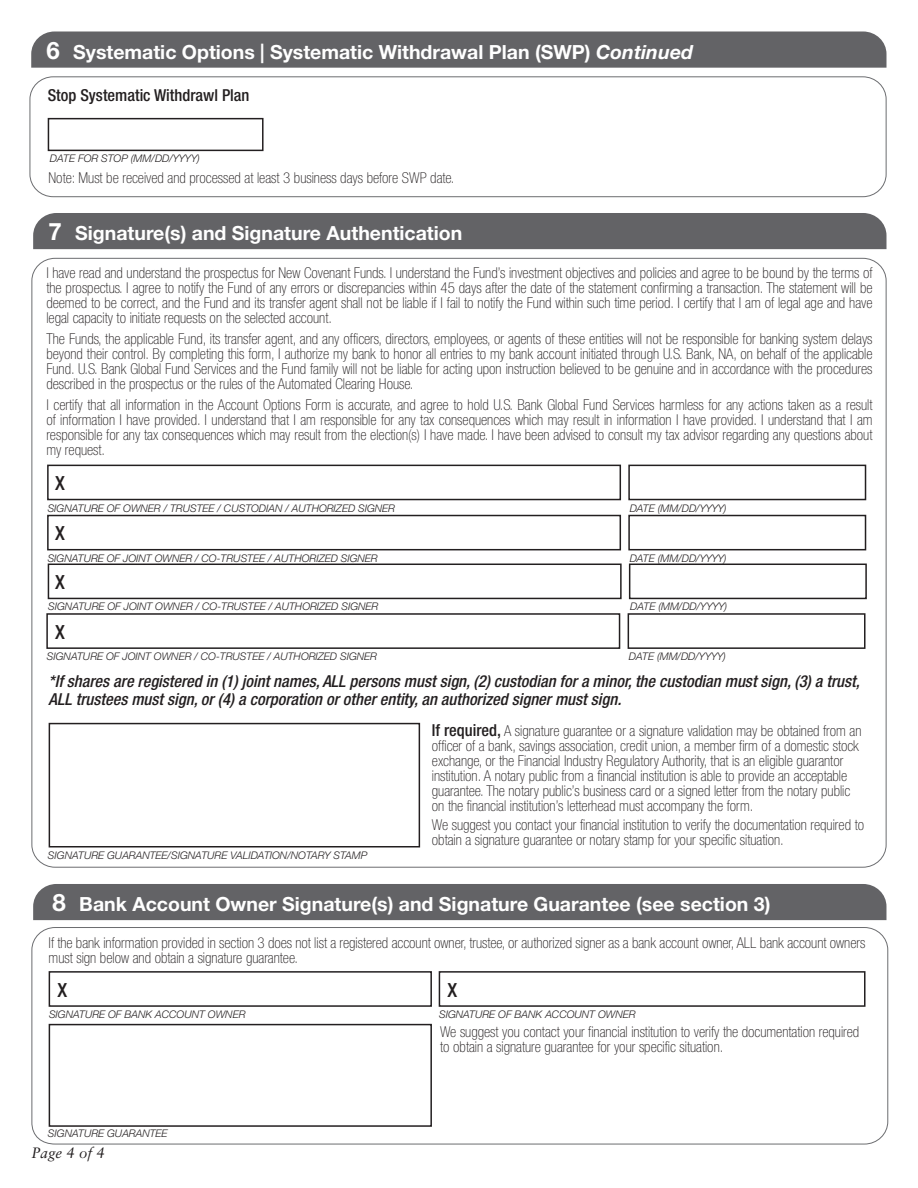
<style>
.page{position:relative;width:918px;height:1188px;background:#fff}
.page>*{position:absolute;margin:0;border:0;box-sizing:border-box;transform-origin:0 0}
.t1{font:700 19.5px "Helvetica Neue";color:#fff}
.t2{font:500 condensed 19.5px "Helvetica Neue";color:#231f20}
.t3{font:italic 500 condensed 16.5px/18px "Helvetica Neue";color:#231f20}
.t4{font:500 condensed 16.5px "Helvetica Neue";color:#231f20}
.t5{font:100 condensed 15px/15px "Helvetica Neue";color:#231f20}
.t6{font:italic 15px "Sabon";color:#231f20}
.t7{font:italic 300 10.5px "Helvetica Neue";color:#231f20}
.s1{font-size:24px}
.s2{font-style:italic}
.s3{font-weight:500;font-size:16.5px}
</style>
<div class="page">
<div style="left:33px;top:213px;width:854px;height:36px;background:#636366"></div>
<div style="left:31px;top:31px;width:856px;height:37px;background:#636366"></div>
<div style="left:30px;top:76px;width:856px;height:121px;border:1px solid #6c6d70;border-radius:23px"></div>
<div style="left:47px;top:465px;width:574px;height:35px;border:2px solid #231f20"></div>
<div style="left:47px;top:515px;width:574px;height:35px;border:2px solid #231f20"></div>
<div style="left:48px;top:564px;width:574px;height:35px;border:2px solid #231f20"></div>
<div style="left:46px;top:613px;width:574px;height:36px;border:2px solid #231f20"></div>
<div style="left:49px;top:971px;width:383px;height:36px;border:2px solid #231f20"></div>
<div style="left:439px;top:971px;width:427px;height:36px;border:2px solid #231f20"></div>
<div style="left:49px;top:723px;width:371px;height:125px;border:2px solid #231f20"></div>
<div style="left:49px;top:1024px;width:383px;height:103px;border:2px solid #231f20"></div>
<div style="left:628px;top:465px;width:238px;height:35px;border:2px solid #231f20"></div>
<div style="left:628px;top:515px;width:238px;height:35px;border:2px solid #231f20"></div>
<div style="left:629px;top:564px;width:238px;height:35px;border:2px solid #231f20"></div>
<div style="left:628px;top:613px;width:238px;height:36px;border:2px solid #231f20"></div>
<div style="left:31px;top:927px;width:857px;height:217px;border:1px solid #6c6d70;border-radius:23px"></div>
<div style="left:33px;top:884px;width:853px;height:36px;background:#636366"></div>
<div style="left:48px;top:118px;width:216px;height:33px;border:2px solid #231f20"></div>
<p class="t1" style="left:47px;top:40px;width:648px"><span class="s1">6</span> Systematic Options | Systematic Withdrawal Plan (SWP) <span class="s2">Continued</span></p>
<p class="t4" style="left:48px;top:86px;width:203px">Stop Systematic Withdrawl Plan</p>
<p class="t7" style="left:50px;top:152px;width:151px">DATE FOR STOP (MM/DD/YYYY)</p>
<p class="t5" style="left:49px;top:170px;width:407px">Note: Must be received and processed at least 3 business days before SWP date.</p>
<p class="t1" style="left:49px;top:221px;width:415px"><span class="s1">7</span> Signature(s) and Signature Authentication</p>
<p class="t5" style="left:46px;top:265px;width:828px;text-align:justify">I have read and understand the prospectus for New Covenant Funds. I understand the Fund’s investment objectives and policies and agree to be bound by the terms of the prospectus. I agree to notify the Fund of any errors or discrepancies within 45 days after the date of the statement confirming a transaction. The statement will be deemed to be correct, and the Fund and its transfer agent shall not be liable if I fail to notify the Fund within such time period. I certify that I am of legal age and have legal capacity to initiate requests on the selected account.</p>
<p class="t5" style="left:46px;top:331px;width:828px;text-align:justify">The Funds, the applicable Fund, its transfer agent, and any officers, directors, employees, or agents of these entities will not be responsible for banking system delays beyond their control. By completing this form, I authorize my bank to honor all entries to my bank account initiated through U.S. Bank, NA, on behalf of the applicable Fund. U.S. Bank Global Fund Services and the Fund family will not be liable for acting upon instruction believed to be genuine and in accordance with the procedures described in the prospectus or the rules of the Automated Clearing House.</p>
<p class="t5" style="left:46px;top:397px;width:828px;text-align:justify">I certify that all information in the Account Options Form is accurate, and agree to hold U.S. Bank Global Fund Services harmless for any actions taken as a result of information I have provided. I understand that I am responsible for any tax consequences which may result in information I have provided. I understand that I am responsible for any tax consequences which may result from the election(s) I have made. I have been advised to consult my tax advisor regarding any questions about my request.</p>
<p class="t2" style="left:55px;top:472px;width:11px">X</p>
<p class="t2" style="left:55px;top:522px;width:11px">X</p>
<p class="t2" style="left:55px;top:570px;width:11px">X</p>
<p class="t2" style="left:55px;top:620px;width:11px">X</p>
<p class="t7" style="left:48px;top:502px;width:349px">SIGNATURE OF OWNER / TRUSTEE / CUSTODIAN / AUTHORIZED SIGNER</p>
<p class="t7" style="left:48px;top:552px;width:332px">SIGNATURE OF JOINT OWNER / CO-TRUSTEE / AUTHORIZED SIGNER</p>
<p class="t7" style="left:48px;top:600px;width:332px">SIGNATURE OF JOINT OWNER / CO-TRUSTEE / AUTHORIZED SIGNER</p>
<p class="t7" style="left:47px;top:650px;width:332px">SIGNATURE OF JOINT OWNER / CO-TRUSTEE / AUTHORIZED SIGNER</p>
<p class="t7" style="left:630px;top:502px;width:98px">DATE (MM/DD/YYYY)</p>
<p class="t7" style="left:630px;top:552px;width:98px">DATE (MM/DD/YYYY)</p>
<p class="t7" style="left:630px;top:600px;width:98px">DATE (MM/DD/YYYY)</p>
<p class="t7" style="left:629px;top:650px;width:98px">DATE (MM/DD/YYYY)</p>
<p class="t3" style="left:49px;top:672px;width:813px">*If shares are registered in (1) joint names, ALL persons must sign, (2) custodian for a minor, the custodian must sign, (3) a trust,<br>ALL trustees must sign, or (4) a corporation or other entity, an authorized signer must sign.</p>
<p class="t5" style="left:432px;top:723px;width:431px"><span class="s3">If required,</span> A signature guarantee or a signature validation may be obtained from an officer of a bank, savings association, credit union, a member firm of a domestic stock exchange, or the Financial Industry Regulatory Authority, that is an eligible guarantor institution. A notary public from a financial institution is able to provide an acceptable guarantee. The notary public’s business card or a signed letter from the notary public on the financial institution’s letterhead must accompany the form.</p>
<p class="t5" style="left:432px;top:817px;width:434px">We suggest you contact your financial institution to verify the documentation required to obtain a signature guarantee or notary stamp for your specific situation.</p>
<p class="t7" style="left:48px;top:849px;width:321px">SIGNATURE GUARANTEE/SIGNATURE VALIDATION/NOTARY STAMP</p>
<p class="t1" style="left:53px;top:892px;width:719px"><span class="s1">8</span> Bank Account Owner Signature(s) and Signature Guarantee (see section 3)</p>
<p class="t5" style="left:49px;top:935px;width:818px">If the bank information provided in section 3 does not list a registered account owner, trustee, or authorized signer as a bank account owner, ALL bank account owners must sign below and obtain a signature guarantee.</p>
<p class="t2" style="left:57px;top:978px;width:11px">X</p>
<p class="t2" style="left:447px;top:978px;width:11px">X</p>
<p class="t7" style="left:49px;top:1008px;width:198px">SIGNATURE OF BANK ACCOUNT OWNER</p>
<p class="t7" style="left:439px;top:1008px;width:198px">SIGNATURE OF BANK ACCOUNT OWNER</p>
<p class="t7" style="left:48px;top:1127px;width:121px">SIGNATURE GUARANTEE</p>
<p class="t6" style="left:32px;top:1145px;width:75px">Page 4 of 4</p>
<p class="t5" style="left:440px;top:1025px;width:421px">We suggest you contact your financial institution to verify the documentation required to obtain a signature guarantee for your specific situation.</p>
</div>
